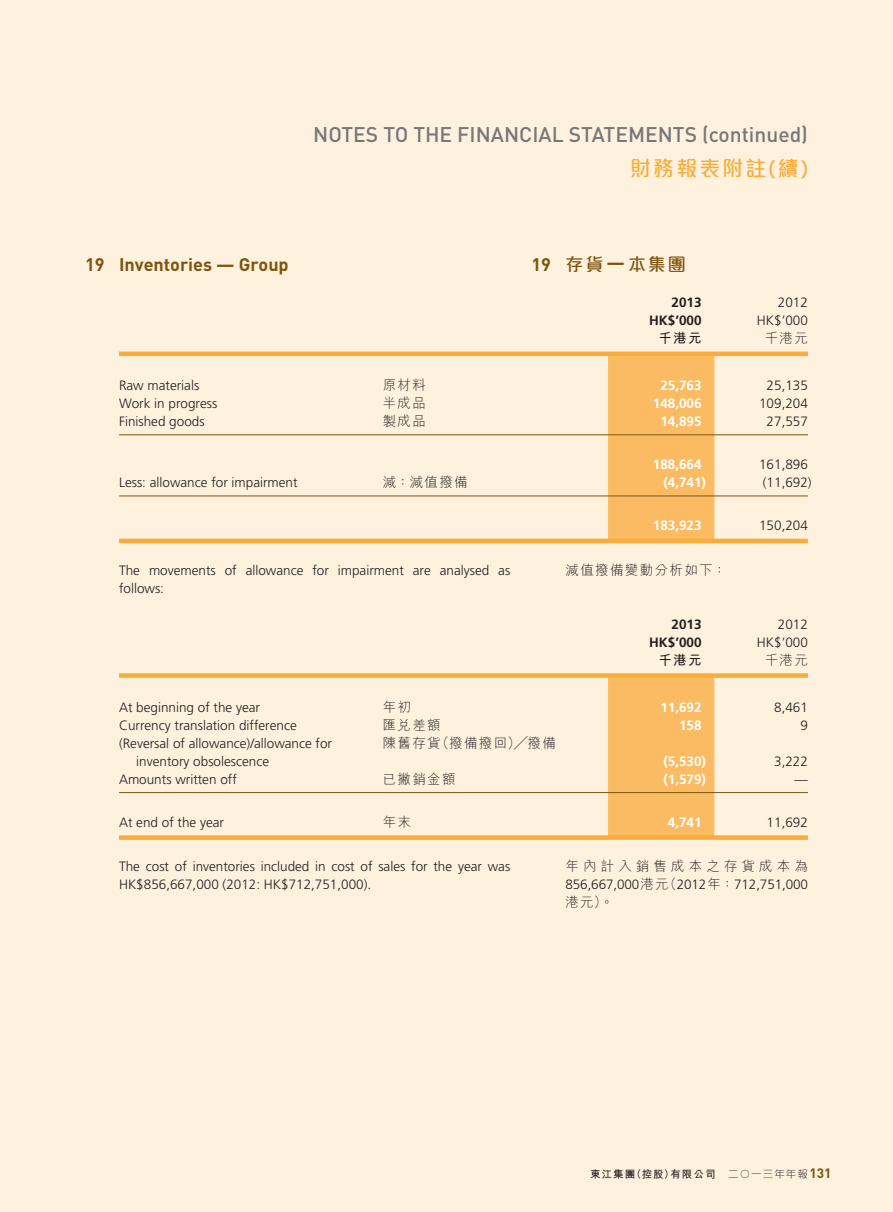
<style>
.page{position:relative;width:893px;height:1212px;background:#fef1dd}
.page>*{position:absolute;margin:0;border:0;box-sizing:border-box;transform-origin:0 0}
.t1{font:500 21px "DIN Pro";color:#76787b}
.t2{font:500 21px "M Elle HK";letter-spacing:.1em;color:#f9ac3a}
.t3{font:700 18px "DIN Pro";color:#7d550d}
.t4{font:500 18px "M Elle HK";color:#7d550d}
.t5{font:300 13.5px/18px "Frutiger LT Std";color:#231f20}
.t6{font:700 13.5px "Frutiger LT Std";color:#fff}
.t7{font:300 13.5px "M Hei HK";letter-spacing:.1em;color:#231f20}
.t8{font:700 13.5px "Frutiger LT Std";color:#231f20}
.t9{font:300 13.5px "M Hei HK";letter-spacing:.305em;color:#231f20}
.t10{font:700 13.5px "M Hei HK";letter-spacing:.1em;color:#231f20}
.t11{font:700 10.5px "M Hei HK";letter-spacing:.1em;color:#231f20}
.s1{font-family:"DIN Pro";font-weight:700}
.s2{font-family:"M Hei HK"}
.s3{font-family:"M Elle HK";font-weight:300}
.s4{font-family:"DIN Pro";font-size:13.5px;color:#7d550d}
</style>
<div class="page">
<div style="left:608px;top:356px;width:106px;height:183px;background:#fbbb62"></div>
<hr style="left:119px;top:434px;width:689px;height:1px;background:#7d550d">
<hr style="left:119px;top:496px;width:689px;height:1px;background:#7d550d">
<hr style="left:119px;top:539px;width:689px;height:4px;background:#f9ac3a">
<div style="left:119px;top:351px;width:689px;height:5px;background:#f9ac3a"></div>
<div style="left:608px;top:678px;width:106px;height:157px;background:#fbbb62"></div>
<hr style="left:119px;top:792px;width:689px;height:1px;background:#7d550d">
<div style="left:119px;top:673px;width:689px;height:5px;background:#f9ac3a"></div>
<div style="left:119px;top:835px;width:689px;height:5px;background:#f9ac3a"></div>
<h1 class="t1" style="left:313px;top:127px;width:496px">NOTES TO THE FINANCIAL STATEMENTS (continued)</h1>
<h1 class="t2" style="left:630px;top:160px;width:179px">財務報表附註(續)</h1>
<h2 class="t3" style="left:85px;top:258px;width:205px">19 Inventories — Group</h2>
<h2 class="t4" style="left:531px;top:258px;width:156px"><span class="s1">19</span> 存貨<span class="s1">—</span>本集團</h2>
<p class="t8" style="left:672px;top:296px;width:32px">2013</p>
<p class="t5" style="left:778px;top:294px;width:32px">2012</p>
<p class="t8" style="left:649px;top:314px;width:54px">HK$’000</p>
<p class="t5" style="left:757px;top:312px;width:53px">HK$’000</p>
<p class="t10" style="left:658px;top:333px;width:45px">千港元</p>
<p class="t7" style="left:765px;top:333px;width:45px">千港元</p>
<p class="t5" style="left:119px;top:377px;width:82px">Raw materials</p>
<p class="t7" style="left:383px;top:380px;width:45px">原材料</p>
<p class="t6" style="left:660px;top:378px;width:43px">25,763</p>
<p class="t5" style="left:767px;top:377px;width:43px">25,135</p>
<p class="t5" style="left:119px;top:395px;width:100px">Work in progress</p>
<p class="t7" style="left:383px;top:398px;width:45px">半成品</p>
<p class="t6" style="left:653px;top:396px;width:50px">148,006</p>
<p class="t5" style="left:759px;top:395px;width:50px">109,204</p>
<p class="t5" style="left:119px;top:413px;width:87px">Finished goods</p>
<p class="t7" style="left:383px;top:416px;width:45px">製成品</p>
<p class="t6" style="left:660px;top:414px;width:43px">14,895</p>
<p class="t5" style="left:767px;top:413px;width:43px">27,557</p>
<p class="t6" style="left:653px;top:458px;width:50px">188,664</p>
<p class="t5" style="left:759px;top:456px;width:50px">161,896</p>
<p class="t5" style="left:119px;top:474px;width:180px">Less: allowance for impairment</p>
<p class="t7" style="left:383px;top:477px;width:87px">減：減值撥備</p>
<p class="t6" style="left:663px;top:476px;width:44px">(4,741)</p>
<p class="t5" style="left:763px;top:474px;width:50px">(11,692)</p>
<p class="t6" style="left:653px;top:519px;width:50px">183,923</p>
<p class="t5" style="left:759px;top:517px;width:50px">150,204</p>
<p class="t5" style="left:119px;top:562px;width:393px">The movements of allowance for impairment are analysed as follows:</p>
<p class="t8" style="left:672px;top:617px;width:32px">2013</p>
<p class="t5" style="left:778px;top:616px;width:32px">2012</p>
<p class="t8" style="left:649px;top:635px;width:54px">HK$’000</p>
<p class="t5" style="left:757px;top:634px;width:53px">HK$’000</p>
<p class="t10" style="left:658px;top:655px;width:45px">千港元</p>
<p class="t7" style="left:765px;top:655px;width:45px">千港元</p>
<p class="t5" style="left:119px;top:698px;width:143px">At beginning of the year</p>
<p class="t7" style="left:383px;top:702px;width:30px">年初</p>
<p class="t6" style="left:660px;top:700px;width:43px">11,692</p>
<p class="t5" style="left:774px;top:698px;width:35px">8,461</p>
<p class="t5" style="left:119px;top:716px;width:179px">Currency translation difference</p>
<p class="t7" style="left:383px;top:720px;width:60px">匯兌差額</p>
<p class="t6" style="left:679px;top:718px;width:24px">158</p>
<p class="t5" style="left:800px;top:716px;width:9px">9</p>
<p class="t5" style="left:136px;top:734px;width:197px;text-indent:-17px">(Reversal of allowance)/allowance for inventory obsolescence</p>
<p class="t7" style="left:383px;top:738px;width:175px">陳舊存貨（撥備撥回）╱撥備</p>
<p class="t7" style="left:566px;top:565px;width:162px">減值撥備變動分析如下：</p>
<p class="t6" style="left:663px;top:754px;width:44px">(5,530)</p>
<p class="t5" style="left:774px;top:752px;width:35px">3,222</p>
<p class="t5" style="left:119px;top:770px;width:119px">Amounts written off</p>
<p class="t7" style="left:383px;top:774px;width:74px">已撇銷金額</p>
<p class="t6" style="left:663px;top:772px;width:44px">(1,579)</p>
<p class="t5" style="left:794px;top:770px;width:15px">—</p>
<p class="t5" style="left:119px;top:814px;width:107px">At end of the year</p>
<p class="t7" style="left:383px;top:817px;width:30px">年末</p>
<p class="t6" style="left:668px;top:815px;width:35px">4,741</p>
<p class="t5" style="left:767px;top:814px;width:43px">11,692</p>
<p class="t5" style="left:119px;top:858px;width:393px">The cost of inventories included in cost of sales for the year was<br>HK$856,667,000 (2012: HK$712,751,000).</p>
<p class="t9" style="left:566px;top:860px;width:244px">年內計入銷售成本之存貨成本為</p>
<p class="t5" style="left:566px;top:876px;width:244px">856,667,000<span class="s2">港元（</span>2012<span class="s2">年：</span>712,751,000</p>
<p class="t7" style="left:566px;top:896px;width:50px">港元）。</p>
<p class="t11" style="left:590px;top:1170px;width:243px">東江集團（控股）有限公司 <span class="s3">二○一三年年報</span><span class="s4">131</span></p>
</div>
